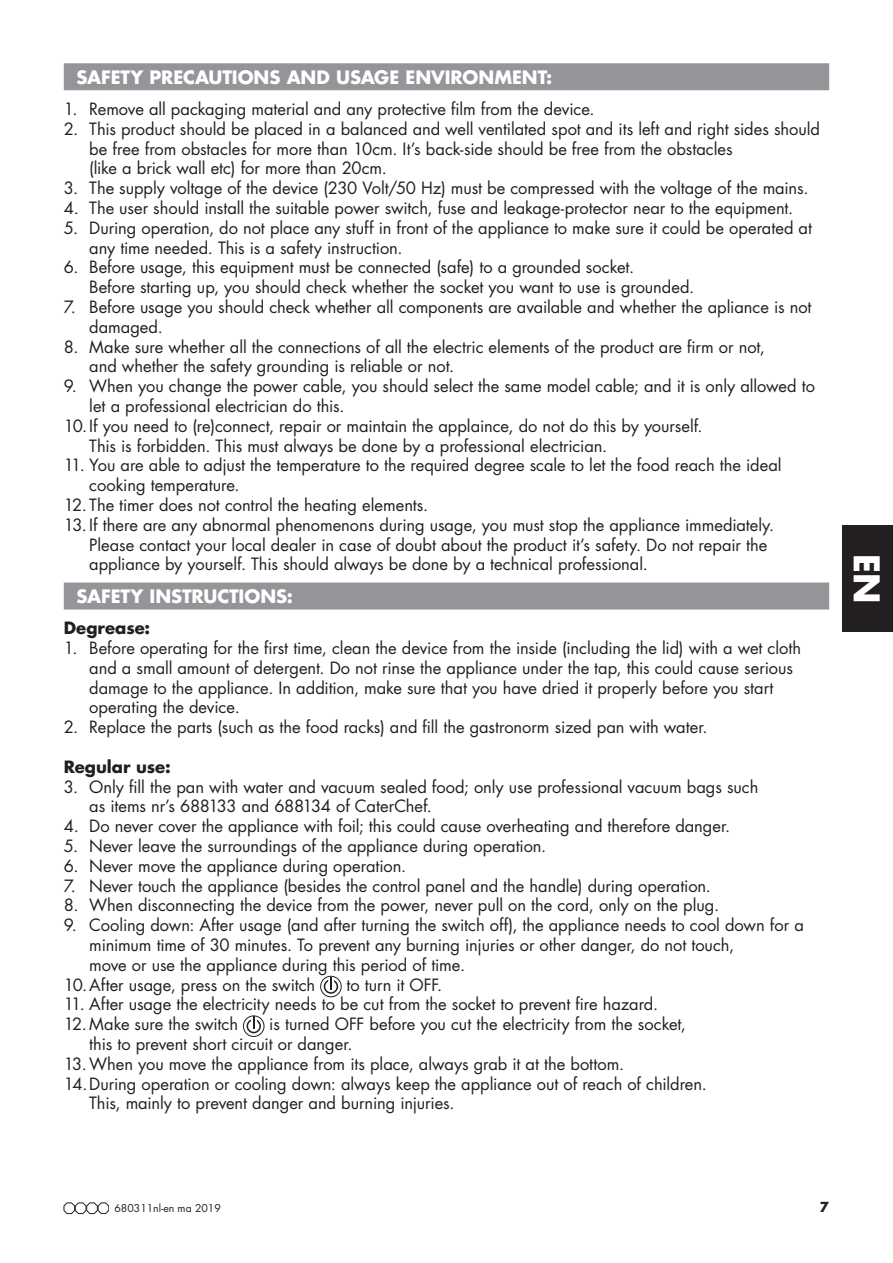
<style>
.page{position:relative;width:893px;height:1263px;background:#fff}
.page>*{position:absolute;margin:0;border:0;box-sizing:border-box;transform-origin:0 0}
.t1{font:700 34.5px "Futura LT";color:#fff}
.t2{font:700 18px "Futura LT";letter-spacing:-.005em;color:#fff}
.t3{font:16.5px/19.8px "Futura LT";letter-spacing:-.005em;color:#231f20}
.t4{font:700 16.5px "Futura LT";color:#231f20}
.t5{font:700 13.5px "Futura LT";color:#231f20}
.t6{font:10.5px "Futura LT";color:#231f20}
</style>
<div class="page">
<svg style="left:63px;top:1202px;width:46px;height:12px"></svg>
<div style="left:842px;top:525px;width:51px;height:106px;background:#231f20"></div>
<div style="left:64px;top:63px;width:765px;height:27px;background:#939598"></div>
<div style="left:64px;top:582px;width:765px;height:27px;background:#939598"></div>
<svg style="left:321px;top:976px;width:20px;height:21px"></svg>
<div style="left:320px;top:976px;width:21px;height:21px;border:1px solid #231f20;border-radius:50%"></div>
<svg style="left:324px;top:977px;width:14px;height:17px"></svg>
<svg style="left:243px;top:1016px;width:21px;height:20px"></svg>
<div style="left:243px;top:1016px;width:21px;height:21px;border:1px solid #231f20;border-radius:50%"></div>
<svg style="left:247px;top:1017px;width:14px;height:16px"></svg>
<p class="t2" style="left:77px;top:65px;width:477px">SAFETY PRECAUTIONS AND USAGE ENVIRONMENT:</p>
<p class="t3" style="left:64px;top:99px;width:532px">1. Remove all packaging material and any protective film from the device.</p>
<p class="t3" style="left:89px;top:119px;width:732px;text-indent:-26px">2. This product should be placed in a balanced and well ventilated spot and its left and right sides should be free from obstacles for more than 10cm. It’s back-side should be free from the obstacles<br>(like a brick wall etc) for more than 20cm.</p>
<p class="t3" style="left:64px;top:178px;width:746px">3. The supply voltage of the device (230 Volt/50 Hz) must be compressed with the voltage of the mains.</p>
<p class="t3" style="left:64px;top:198px;width:731px">4. The user should install the suitable power switch, fuse and leakage-protector near to the equipment.</p>
<p class="t3" style="left:89px;top:218px;width:724px;text-indent:-26px">5. During operation, do not place any stuff in front of the appliance to make sure it could be operated at any time needed. This is a safety instruction.</p>
<p class="t3" style="left:89px;top:258px;width:607px;text-indent:-26px">6. Before usage, this equipment must be connected (safe) to a grounded socket.<br>Before starting up, you should check whether the socket you want to use is grounded.</p>
<p class="t3" style="left:89px;top:297px;width:724px;text-indent:-26px">7. Before usage you should check whether all components are available and whether the apliance is not damaged.</p>
<p class="t3" style="left:89px;top:337px;width:677px;text-indent:-26px">8. Make sure whether all the connections of all the electric elements of the product are firm or not, and whether the safety grounding is reliable or not.</p>
<p class="t3" style="left:64px;top:376px;width:753px">9. When you change the power cable, you should select the same model cable; and it is only allowed to</p>
<p class="t3" style="left:89px;top:396px;width:257px">let a professional electrician do this.</p>
<p class="t3" style="left:64px;top:416px;width:640px">10.If you need to (re)connect, repair or maintain the applaince, do not do this by yourself.</p>
<p class="t3" style="left:89px;top:436px;width:519px">This is forbidden. This must always be done by a professional electrician.</p>
<p class="t3" style="left:89px;top:456px;width:694px;text-indent:-26px">11. You are able to adjust the temperature to the required degree scale to let the food reach the ideal cooking temperature.</p>
<p class="t3" style="left:64px;top:495px;width:366px">12. The timer does not control the heating elements.</p>
<p class="t3" style="left:64px;top:515px;width:712px">13.If there are any abnormal phenomenons during usage, you must stop the appliance immediately.</p>
<p class="t3" style="left:89px;top:535px;width:679px">Please contact your local dealer in case of doubt about the product it’s safety. Do not repair the</p>
<p class="t3" style="left:89px;top:555px;width:560px">appliance by yourself. This should always be done by a technical professional.</p>
<p class="t2" style="left:77px;top:585px;width:218px">SAFETY INSTRUCTIONS:</p>
<p class="t4" style="left:64px;top:617px;width:88px">Degrease:</p>
<p class="t3" style="left:89px;top:638px;width:713px;text-indent:-26px">1. Before operating for the first time, clean the device from the inside (including the lid) with a wet cloth and a small amount of detergent. Do not rinse the appliance under the tap, this could cause serious damage to the appliance. In addition, make sure that you have dried it properly before you start operating the device.</p>
<p class="t3" style="left:64px;top:717px;width:645px">2. Replace the parts (such as the food racks) and fill the gastronorm sized pan with water.</p>
<p class="t4" style="left:64px;top:756px;width:108px">Regular use:</p>
<p class="t3" style="left:89px;top:777px;width:671px;text-indent:-26px">3. Only fill the pan with water and vacuum sealed food; only use professional vacuum bags such as items nr’s 688133 and 688134 of CaterChef.</p>
<p class="t3" style="left:64px;top:816px;width:668px">4. Do never cover the appliance with foil; this could cause overheating and therefore danger.</p>
<p class="t3" style="left:64px;top:836px;width:484px">5. Never leave the surroundings of the appliance during operation.</p>
<p class="t3" style="left:64px;top:856px;width:344px">6. Never move the appliance during operation.</p>
<p class="t3" style="left:64px;top:876px;width:649px">7. Never touch the appliance (besides the control panel and the handle) during operation.</p>
<p class="t3" style="left:64px;top:896px;width:657px">8. When disconnecting the device from the power, never pull on the cord, only on the plug.</p>
<p class="t3" style="left:64px;top:915px;width:742px">9. Cooling down: After usage (and after turning the switch off), the appliance needs to cool down for a</p>
<p class="t3" style="left:89px;top:935px;width:646px">minimum time of 30 minutes. To prevent any burning injuries or other danger, do not touch,</p>
<p class="t3" style="left:89px;top:955px;width:377px">move or use the appliance during this period of time.</p>
<p class="t3" style="left:64px;top:975px;width:253px">10.After usage, press on the switch</p>
<p class="t3" style="left:346px;top:975px;width:97px">to turn it OFF.</p>
<p class="t3" style="left:64px;top:995px;width:596px">11. After usage the electricity needs to be cut from the socket to prevent fire hazard.</p>
<p class="t3" style="left:64px;top:1014px;width:176px">12. Make sure the switch</p>
<p class="t3" style="left:269px;top:1014px;width:418px">is turned OFF before you cut the electricity from the socket,</p>
<p class="t3" style="left:89px;top:1034px;width:265px">this to prevent short circuit or danger.</p>
<p class="t3" style="left:64px;top:1054px;width:562px">13.When you move the appliance from its place, always grab it at the bottom.</p>
<p class="t3" style="left:64px;top:1074px;width:645px">14.During operation or cooling down: always keep the appliance out of reach of children.</p>
<p class="t3" style="left:89px;top:1094px;width:367px">This, mainly to prevent danger and burning injuries.</p>
<h1 class="t1" style="left:890px;top:554px;width:51px;rotate:90deg">EN</h1>
<p class="t6" style="left:114px;top:1201px;width:108px">680311nl-en ma 2019</p>
<p class="t5" style="left:820px;top:1198px;width:11px">7</p>
</div>
